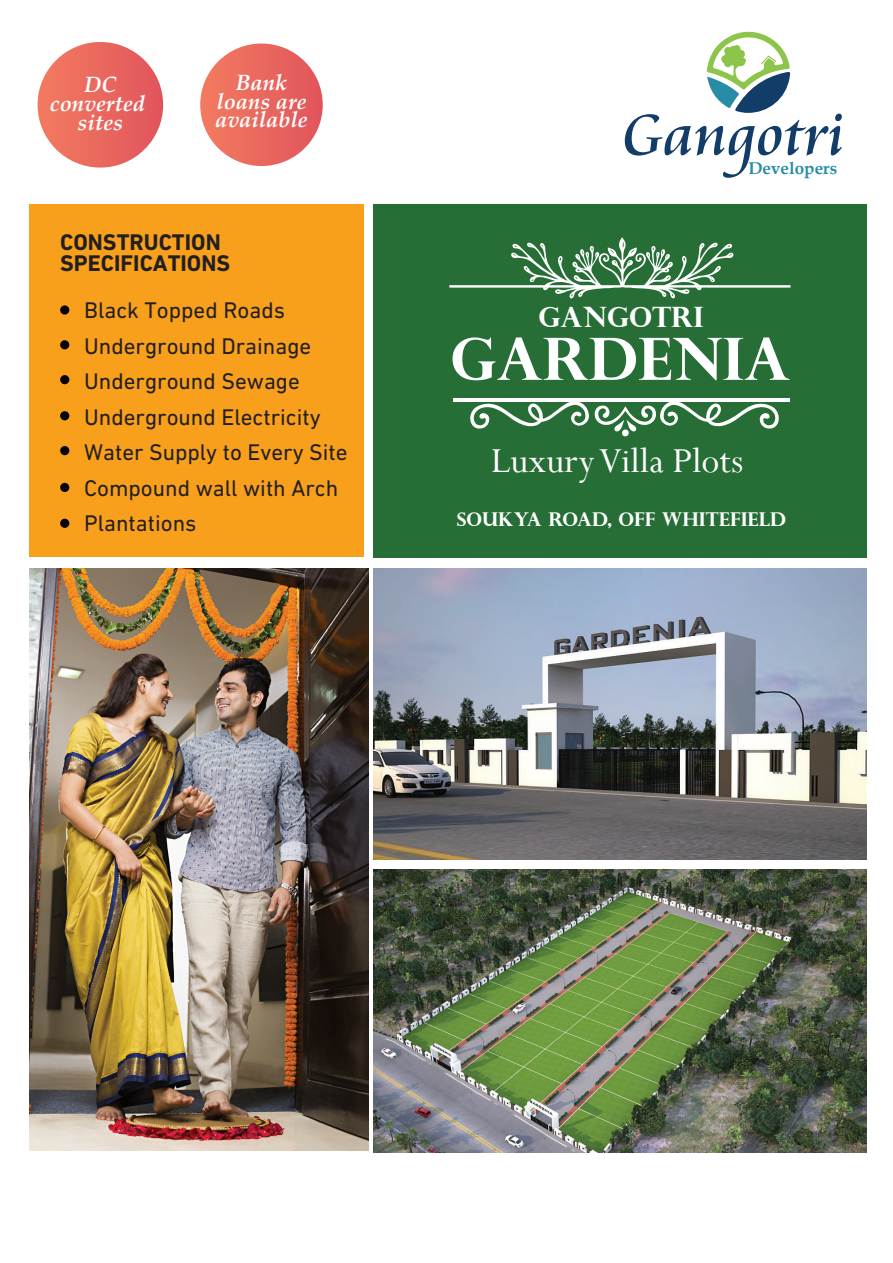
<style>
.page{position:relative;width:893px;height:1263px;background:#fff}
.page>*{position:absolute;margin:0;border:0;box-sizing:border-box;transform-origin:0 0}
.t1{font:39.3px "Perpetua";color:#fff}
.t2{font:700 28.05px "Perpetua Titling";color:#fff}
.t3{font:23.1px/35.5px "DIN Next LT Pro";color:#231f20}
.t4{font:700 23.1px/21px "DIN Next LT Pro";color:#231f20}
.t5{font:italic 700 22.05px/18.6px "Palatino Linotype";color:#fff;text-align:center}
.t6{font:700 19.05px "Perpetua Titling";color:#fff}
.t7{font:700 17.1px "Book Antiqua";color:#298ca6}
</style>
<div class="page">
<div style="left:38px;top:42px;width:125px;height:126px;background:linear-gradient(to right,#f37b5f,#e1565e);border-radius:63px"></div>
<div style="left:200px;top:44px;width:123px;height:122px;background:linear-gradient(to right,#f37c60,#e1555d);border-radius:61px"></div>
<div style="left:373px;top:204px;width:494px;height:354px;background:#266e36"></div>
<svg style="left:449px;top:237px;width:341px;height:62px"></svg>
<hr style="left:453px;top:398px;width:337px;height:3px;background:#fff">
<svg style="left:469px;top:401px;width:311px;height:31px"></svg>
<div style="left:622px;top:429px;width:7px;height:7px;background:#fff;border-radius:50%"></div>
<svg style="left:453px;top:337px;width:337px;height:43px"></svg>
<img style="left:373px;top:870px;width:494px;height:282px">
<div style="left:30px;top:204px;width:334px;height:352px;background:#f8a01c"></div>
<div style="left:60px;top:305px;width:9px;height:10px;background:#040503;border-radius:50%"></div>
<div style="left:60px;top:340px;width:9px;height:9px;background:#040503;border-radius:50%"></div>
<div style="left:60px;top:375px;width:9px;height:9px;background:#040503;border-radius:50%"></div>
<div style="left:60px;top:411px;width:9px;height:9px;background:#040503;border-radius:50%"></div>
<div style="left:60px;top:446px;width:9px;height:9px;background:#040503;border-radius:50%"></div>
<div style="left:60px;top:483px;width:9px;height:9px;background:#040503;border-radius:50%"></div>
<div style="left:60px;top:519px;width:9px;height:9px;background:#040503;border-radius:50%"></div>
<img style="left:373px;top:568px;width:494px;height:291px">
<img style="left:30px;top:568px;width:339px;height:582px">
<svg style="left:625px;top:31px;width:217px;height:147px"></svg>
<p class="t5" style="left:50px;top:75px;width:97px">DC converted sites</p>
<p class="t5" style="left:215px;top:72px;width:94px">Bank loans are available</p>
<p class="t4" style="left:60px;top:231px;width:172px">CONSTRUCTION<br>SPECIFICATIONS</p>
<p class="t3" style="left:84px;top:292px;width:265px">Black Topped Roads<br>Underground Drainage<br>Underground Sewage<br>Underground Electricity<br>Water Supply to Every Site<br>Compound wall with Arch<br>Plantations</p>
<p class="t7" style="left:748px;top:157px;width:91px">Developers</p>
<p class="t2" style="left:538px;top:299px;width:167px">GANGOTRI</p>
<h1 class="t1" style="left:491px;top:436px;width:254px">Luxury Villa Plots</h1>
<p class="t6" style="left:457px;top:508px;width:331px">SOUKYA ROAD, OFF WHITEFIELD</p>
</div>
